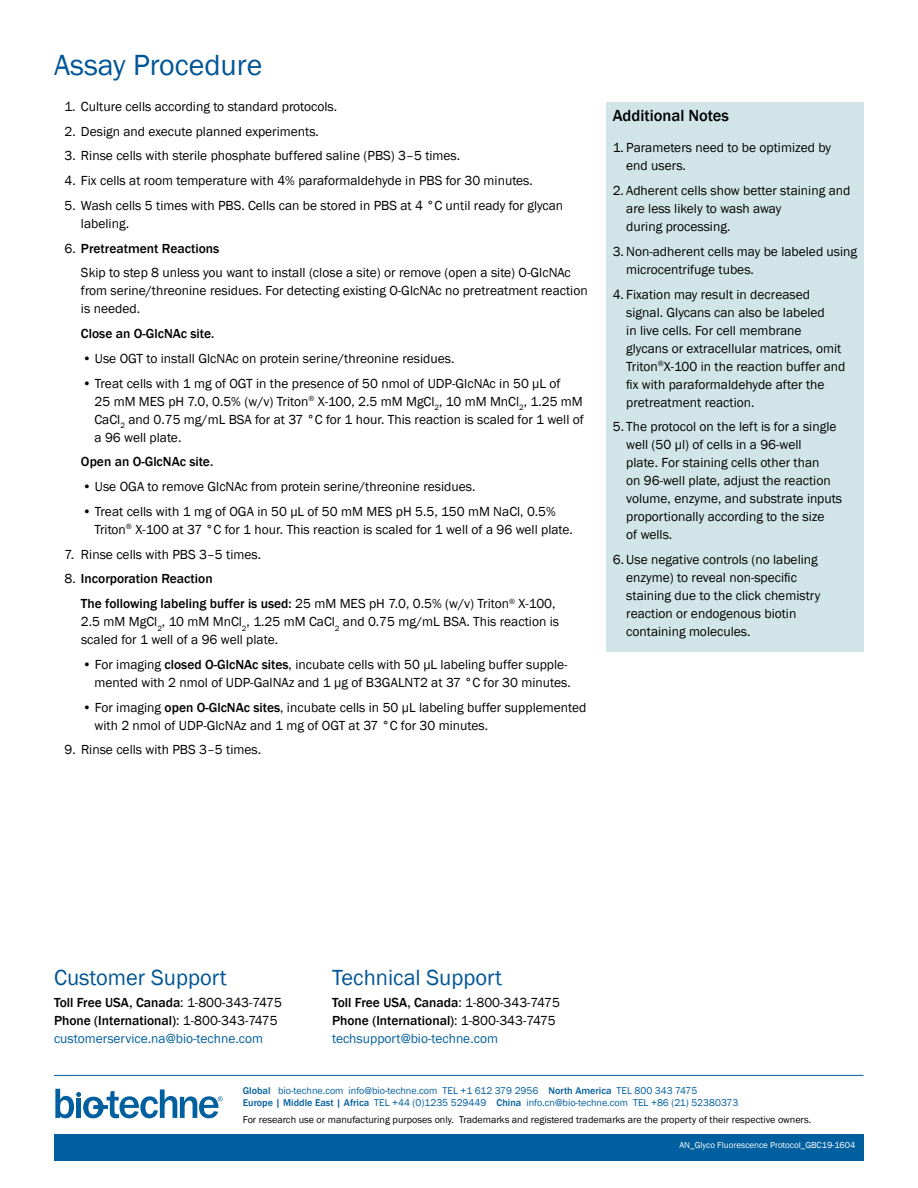
<style>
.page{position:relative;width:918px;height:1188px;background:#fff}
.page>*{position:absolute;margin:0;border:0;box-sizing:border-box;transform-origin:0 0}
.t1{font:30px "Franklin Gothic";color:#005596}
.t2{font:22.5px "Franklin Gothic";color:#005596}
.t3{font:500 16.5px "Franklin Gothic";color:#000}
.t4{font:13.5px/18px "Franklin Gothic";color:#000}
.t5{font:500 13.5px/18px "Franklin Gothic";color:#000}
.t6{font:10.2px/12px "Franklin Gothic";color:#005f9e}
.t7{font:10.2px "Franklin Gothic";color:#000}
.t8{font:9px "Franklin Gothic";color:#fff}
.s1{font-weight:500}
.s2{font-weight:400}
.s3{font-weight:400;color:#005f9e}
</style>
<div class="page">
<div style="left:54px;top:1134px;width:809px;height:27px;background:#005f9e"></div>
<svg style="left:55px;top:1089px;width:168px;height:29px"></svg>
<hr style="left:54px;top:1075px;width:809px;height:1px;background:#005f9e">
<div style="left:606px;top:103px;width:258px;height:549px;background:#d1e5e9"></div>
<h1 class="t1" style="left:54px;top:46px;width:210px">Assay Procedure</h1>
<p class="t4" style="left:64px;top:98px;width:274px">1. Culture cells according to standard protocols.</p>
<p class="t4" style="left:64px;top:122px;width:256px">2. Design and execute planned experiments.</p>
<p class="t4" style="left:64px;top:147px;width:397px">3. Rinse cells with sterile phosphate buffered saline (PBS) 3–5 times.</p>
<p class="t4" style="left:64px;top:172px;width:470px">4. Fix cells at room temperature with 4% paraformaldehyde in PBS for 30 minutes.</p>
<p class="t4" style="left:81px;top:197px;width:484px;text-indent:-16px">5. Wash cells 5 times with PBS. Cells can be stored in PBS at 4 °C until ready for glycan labeling.</p>
<p class="t4" style="left:81px;top:236px;width:491px;line-height:24.8px;text-indent:-16px">6. <span class="s1">Pretreatment Reactions<br></span>Skip to step 8 unless you want to install (close a site) or remove (open a site) O-GlcNAc</p>
<p class="t4" style="left:81px;top:282px;width:508px">from serine/threonine residues. For detecting existing O-GlcNAc no pretreatment reaction is needed.</p>
<p class="t5" style="left:81px;top:325px;width:135px">Close an O-GlcNAc site.</p>
<p class="t4" style="left:82px;top:350px;width:373px">• Use OGT to install GlcNAc on protein serine/threonine residues.</p>
<p class="t4" style="left:94px;top:374px;width:491px;text-indent:-12px">• Treat cells with 1 mg of OGT in the presence of 50 nmol of UDP-GlcNAc in 50 µL of<br>25 mM MES pH 7.0, 0.5% (w/v) Triton<sup>®</sup> X-100, 2.5 mM MgCl<sub>2</sub>, 10 mM MnCl<sub>2</sub>, 1.25 mM CaCl<sub>2</sub> and 0.75 mg/mL BSA for at 37 °C for 1 hour. This reaction is scaled for 1 well of a 96 well plate.</p>
<p class="t5" style="left:81px;top:453px;width:134px">Open an O-GlcNAc site.</p>
<p class="t4" style="left:82px;top:478px;width:394px">• Use OGA to remove GlcNAc from protein serine/threonine residues.</p>
<p class="t4" style="left:94px;top:503px;width:480px;text-indent:-12px">• Treat cells with 1 mg of OGA in 50 µL of 50 mM MES pH 5.5, 150 mM NaCl, 0.5%<br>Triton<sup>®</sup> X-100 at 37 °C for 1 hour. This reaction is scaled for 1 well of a 96 well plate.</p>
<p class="t4" style="left:64px;top:545px;width:198px">7. Rinse cells with PBS 3–5 times.</p>
<p class="t5" style="left:81px;top:567px;width:476px;line-height:24.8px;text-indent:-16px"><span class="s2">8.</span> Incorporation Reaction<br>The following labeling buffer is used: <span class="s2">25 mM MES pH 7.0, 0.5% (w/v) Triton</span><sup>®</sup> <span class="s2">X-100,</span></p>
<p class="t4" style="left:81px;top:613px;width:480px">2.5 mM MgCl<sub>2</sub>, 10 mM MnCl<sub>2</sub>, 1.25 mM CaCl<sub>2</sub> and 0.75 mg/mL BSA. This reaction is scaled for 1 well of a 96 well plate.</p>
<p class="t4" style="left:83px;top:656px;width:490px;text-align:right">• For imaging <span class="s1">closed O-GlcNAc sites</span>, incubate cells with 50 µL labeling buffer supple&shy;mented with 2 nmol of UDP-GalNAz and 1 µg of B3GALNT2 at 37 °C for 30 minutes.</p>
<p class="t4" style="left:95px;top:698px;width:493px;text-indent:-12px">• For imaging <span class="s1">open O-GlcNAc sites</span>, incubate cells in 50 µL labeling buffer supplemented with 2 nmol of UDP-GlcNAz and 1 mg of OGT at 37 °C for 30 minutes.</p>
<p class="t4" style="left:65px;top:741px;width:198px">9. Rinse cells with PBS 3–5 times.</p>
<p class="t3" style="left:613px;top:105px;width:118px">Additional Notes</p>
<p class="t4" style="left:626px;top:139px;width:206px;text-indent:-14px">1. Parameters need to be optimized by end users.</p>
<p class="t4" style="left:626px;top:182px;width:226px;text-indent:-14px">2. Adherent cells show better staining and are less likely to wash away<br>during processing.</p>
<p class="t4" style="left:626px;top:243px;width:232px;text-indent:-14px">3. Non-adherent cells may be labeled using microcentrifuge tubes.</p>
<p class="t4" style="left:626px;top:285px;width:221px;text-indent:-14px">4. Fixation may result in decreased signal. Glycans can also be labeled<br>in live cells. For cell membrane glycans or extracellular matrices, omit Triton<sup>®</sup>X-100 in the reaction buffer and fix with paraformaldehyde after the pretreatment reaction.</p>
<p class="t4" style="left:626px;top:418px;width:217px;text-indent:-14px">5. The protocol on the left is for a single well (50 µl) of cells in a 96-well<br>plate. For staining cells other than<br>on 96-well plate, adjust the reaction volume, enzyme, and substrate inputs proportionally according to the size<br>of wells.</p>
<p class="t4" style="left:626px;top:551px;width:196px;text-indent:-14px">6. Use negative controls (no labeling enzyme) to reveal non-specific staining due to the click chemistry reaction or endogenous biotin containing molecules.</p>
<h2 class="t2" style="left:54px;top:964px;width:174px">Customer Support</h2>
<p class="t5" style="left:54px;top:994px;width:229px">Toll Free USA, Canada<span class="s2">: 1-800-343-7475<br></span>Phone (International)<span class="s2">: 1-800-343-7475 </span><span class="s3">customerservice.na@bio-techne.com</span></p>
<h2 class="t2" style="left:332px;top:964px;width:172px">Technical Support</h2>
<p class="t5" style="left:332px;top:994px;width:229px">Toll Free USA, Canada<span class="s2">: 1-800-343-7475<br></span>Phone (International)<span class="s2">: 1-800-343-7475 </span><span class="s3">techsupport@bio-techne.com</span></p>
<p class="t6" style="left:243px;top:1085px;width:497px"><span class="s1">Global</span> bio-techne.com info@bio-techne.com TEL +1 612 379 2956 <span class="s1">North America</span> TEL 800 343 7475<br><span class="s1">Europe | Middle East | Africa</span> TEL +44 (0)1235 529449 <span class="s1">China</span> info.cn@bio-techne.com TEL +86 (21) 52380373</p>
<p class="t7" style="left:243px;top:1113px;width:570px">For research use or manufacturing purposes only. Trademarks and registered trademarks are the property of their respective owners.</p>
<p class="t8" style="left:679px;top:1140px;width:177px">AN_Glyco Fluorescence Protocol_GBC19-1604</p>
</div>
